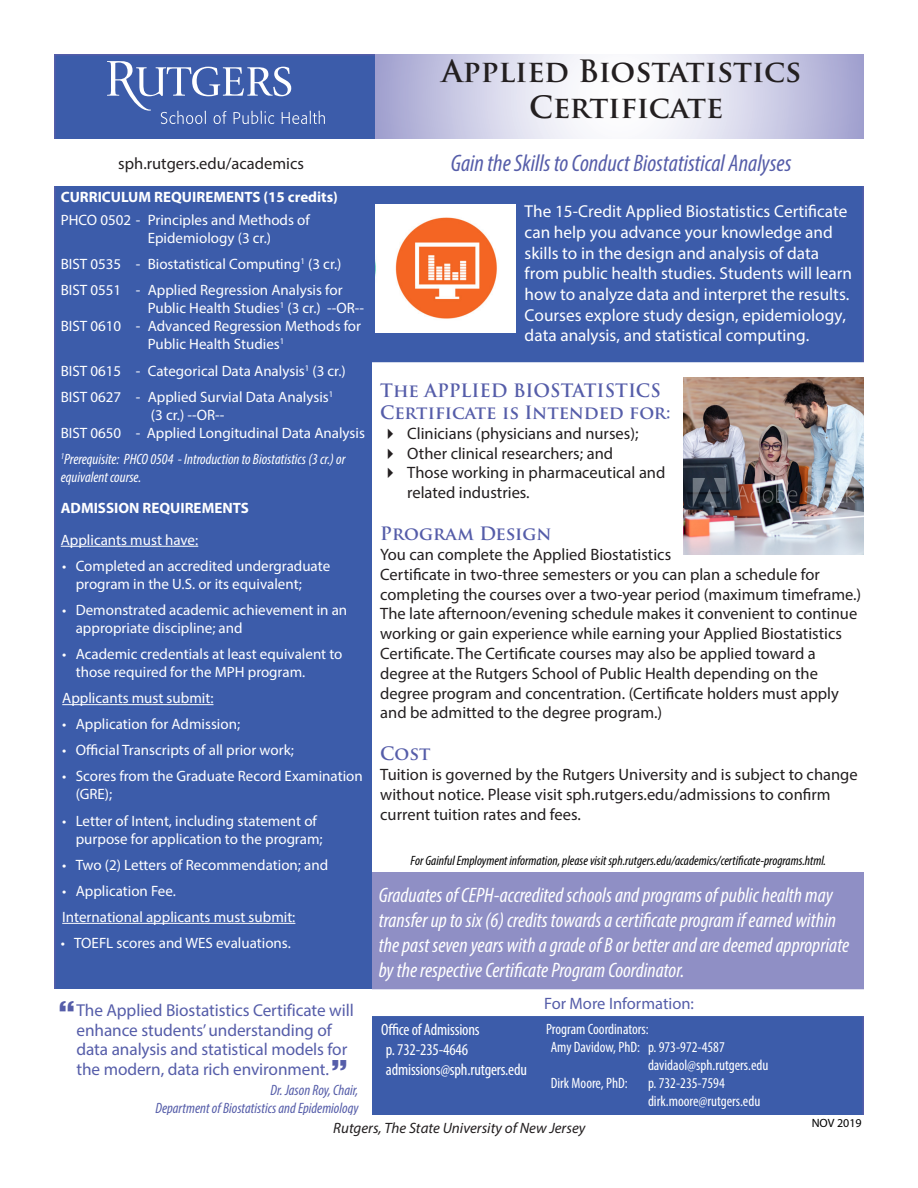
<style>
.page{position:relative;width:918px;height:1188px;background:#fff}
.page>*{position:absolute;margin:0;border:0;box-sizing:border-box;transform-origin:0 0}
.t1{font:700 30px "Trajan Pro";color:#231f20}
.t2{font:italic condensed 24px "Myriad Pro";color:#555da9}
.t3{font:italic condensed 21px/25.2px "Myriad Pro";color:#fff}
.t4{font:700 18px/21.6px "Trajan Pro";color:#555da9}
.t5{font:17.25px/20.7px "Myriad Pro";color:#fff}
.t6{font:17.25px/19.5px "Myriad Pro";letter-spacing:-.005em;color:#555da9}
.t7{font:16.5px/19.8px "Myriad Pro";color:#231f20}
.t8{font:condensed 16.5px "Myriad Pro";letter-spacing:-.01em;color:#fff}
.t9{font:16.5px "Myriad Pro";color:#555da9}
.t10{font:15px/18px "Myriad Pro";color:#fff}
.t11{font:condensed 15px "Myriad Pro";color:#fff}
.t12{font:italic condensed 15px/18px "Myriad Pro";color:#fff}
.t13{font:italic condensed 15px "Myriad Pro";color:#555da9}
.t14{font:700 15px "Myriad Pro";color:#fff}
.t15{font:italic 15px "Myriad Pro";color:#231f20}
.t16{font:italic condensed 13.5px "Myriad Pro";color:#000}
.t17{font:12px "Myriad Pro";color:#000}
</style>
<div class="page">
<div style="left:54px;top:54px;width:810px;height:1080px;background:#3c5caa;border:2px solid #555da9"></div>
<div style="left:47px;top:139px;width:328px;height:47px;background:#fff"></div>
<div style="left:373px;top:363px;width:490px;height:517px;background:#fff"></div>
<div style="left:372px;top:872px;width:492px;height:119px;background:#8f8fc5"></div>
<svg style="left:375px;top:54px;width:489px;height:85px;background:#d6d6ea"></svg>
<hr style="left:61px;top:546px;width:137px;height:1px;background:#fff">
<hr style="left:62px;top:704px;width:151px;height:1px;background:#fff">
<hr style="left:62px;top:923px;width:233px;height:1px;background:#fff">
<div style="left:375px;top:139px;width:492px;height:47px;background:#fff"></div>
<img style="left:376px;top:204px;width:140px;height:129px">
<div style="left:371px;top:990px;width:496px;height:25px;background:#fff"></div>
<div style="left:370px;top:989px;width:498px;height:27px;border:2px solid #fff"></div>
<div style="left:54px;top:989px;width:318px;height:142px;background:#fff"></div>
<svg style="left:107px;top:61px;width:218px;height:63px"></svg>
<div style="left:372px;top:848px;width:492px;height:23px;background:#fff"></div>
<div style="left:54px;top:1115px;width:811px;height:42px;background:#fff"></div>
<img style="left:684px;top:377px;width:180px;height:177px">
<p class="t7" style="left:118px;top:153px;width:187px">sph.rutgers.edu/academics</p>
<p class="t14" style="left:61px;top:187px;width:279px">CURRICULUM REQUIREMENTS (15 credits)</p>
<p class="t10" style="left:148px;top:211px;width:164px;text-indent:-87px">PHCO 0502 - Principles and Methods of<br>Epidemiology (3 cr.)</p>
<p class="t10" style="left:61px;top:255px;width:282px">BIST 0535 - Biostatistical Computing<sup>1</sup> (3 cr.)</p>
<p class="t10" style="left:148px;top:281px;width:218px;text-indent:-87px">BIST 0551 - Applied Regression Analysis for<br>Public Health Studies<sup>1</sup> (3 cr.) --OR--</p>
<p class="t10" style="left:148px;top:317px;width:215px;text-indent:-87px">BIST 0610 - Advanced Regression Methods for<br>Public Health Studies<sup>1</sup></p>
<p class="t10" style="left:61px;top:361px;width:287px">BIST 0615 - Categorical Data Analysis<sup>1</sup> (3 cr.)</p>
<p class="t10" style="left:151px;top:387px;width:184px;text-indent:-90px">BIST 0627 - Applied Survial Data Analysis<sup>1 </sup>(3 cr.) --OR--</p>
<p class="t10" style="left:61px;top:423px;width:306px">BIST 0650 - Applied Longitudinal Data Analysis</p>
<p class="t12" style="left:61px;top:450px;width:286px"><sup>1</sup>Prerequisite: PHCO 0504 - Introduction to Biostatistics (3 cr.) or equivalent course.</p>
<p class="t14" style="left:61px;top:498px;width:190px">ADMISSION REQUIREMENTS</p>
<p class="t10" style="left:61px;top:530px;width:139px">Applicants must have:</p>
<p class="t10" style="left:76px;top:557px;width:256px;text-indent:-14px">• Completed an accredited undergraduate program in the U.S. or its equivalent;</p>
<p class="t10" style="left:76px;top:601px;width:273px;text-indent:-14px">• Demonstrated academic achievement in an appropriate discipline; and</p>
<p class="t10" style="left:76px;top:645px;width:268px;text-indent:-14px">• Academic credentials at least equivalent to those required for the MPH program.</p>
<p class="t10" style="left:62px;top:689px;width:153px">Applicants must submit:</p>
<p class="t10" style="left:62px;top:715px;width:179px">• Application for Admission;</p>
<p class="t10" style="left:62px;top:741px;width:233px">• Official Transcripts of all prior work;</p>
<p class="t10" style="left:76px;top:767px;width:289px;text-indent:-14px">• Scores from the Graduate Record Examination (GRE);</p>
<p class="t10" style="left:76px;top:811px;width:248px;text-indent:-14px">• Letter of Intent, including statement of purpose for application to the program;</p>
<p class="t10" style="left:62px;top:855px;width:267px">• Two (2) Letters of Recommendation; and</p>
<p class="t10" style="left:62px;top:881px;width:115px">• Application Fee.</p>
<p class="t10" style="left:62px;top:908px;width:235px">International applicants must submit:</p>
<p class="t10" style="left:61px;top:934px;width:232px">• TOEFL scores and WES evaluations.</p>
<p class="t6" style="left:76px;top:1000px;width:279px">The Applied Biostatistics Certificate will enhance students’ understanding of data analysis and statistical models for the modern, data rich environment.</p>
<p class="t13" style="left:270px;top:1081px;width:90px">Dr. Jason Roy, Chair,</p>
<p class="t13" style="left:155px;top:1099px;width:205px">Department of Biostatistics and Epidemiology</p>
<p class="t1" style="left:442px;top:53px;width:361px">Applied Biostatistics</p>
<p class="t1" style="left:529px;top:89px;width:196px">Certificate</p>
<p class="t2" style="left:451px;top:149px;width:342px">Gain the Skills to Conduct Biostatistical Analyses</p>
<p class="t5" style="left:525px;top:201px;width:329px">The 15-Credit Applied Biostatistics Certificate can help you advance your knowledge and skills to in the design and analysis of data from public health studies. Students will learn how to analyze data and interpret the results.<br>Courses explore study design, epidemiology, data analysis, and statistical computing.</p>
<p class="t4" style="left:380px;top:380px;width:292px">The APPLIED BIOSTATISTICS<br>Certificate is Intended for:</p>
<p class="t7" style="left:407px;top:423px;width:233px">Clinicians (physicians and nurses);</p>
<p class="t7" style="left:407px;top:443px;width:207px">Other clinical researchers; and</p>
<p class="t7" style="left:407px;top:463px;width:260px">Those working in pharmaceutical and related industries.</p>
<p class="t4" style="left:380px;top:523px;width:173px">Program Design</p>
<p class="t7" style="left:380px;top:544px;width:483px">You can complete the Applied Biostatistics<br>Certificate in two-three semesters or you can plan a schedule for completing the courses over a two-year period (maximum timeframe.)<br>The late afternoon/evening schedule makes it convenient to continue working or gain experience while earning your Applied Biostatistics Certificate. The Certificate courses may also be applied toward a degree at the Rutgers School of Public Health depending on the degree program and concentration. (Certificate holders must apply and be admitted to the degree program.)</p>
<p class="t4" style="left:380px;top:743px;width:52px">Cost</p>
<p class="t7" style="left:380px;top:764px;width:479px">Tuition is governed by the Rutgers University and is subject to change without notice. Please visit sph.rutgers.edu/admissions to confirm current tuition rates and fees.</p>
<p class="t16" style="left:411px;top:852px;width:417px">For Gainful Employment information, please visit sph.rutgers.edu/academics/certificate-programs.html.</p>
<p class="t3" style="left:379px;top:882px;width:472px">Graduates of CEPH-accredited schools and programs of public health may transfer up to six (6) credits towards a certificate program if earned within the past seven years with a grade of B or better and are deemed appropriate by the respective Certificate Program Coordinator.</p>
<p class="t8" style="left:381px;top:1020px;width:100px">Office of Admissions</p>
<p class="t8" style="left:386px;top:1040px;width:84px">p. 732-235-4646</p>
<p class="t8" style="left:386px;top:1059px;width:143px">admissions@sph.rutgers.edu</p>
<p class="t9" style="left:544px;top:993px;width:151px">For More Information:</p>
<p class="t11" style="left:546px;top:1020px;width:104px">Program Coordinators:</p>
<p class="t11" style="left:551px;top:1038px;width:176px">Amy Davidow, PhD: p. 973-972-4587</p>
<p class="t11" style="left:648px;top:1056px;width:122px">davidaol@sph.rutgers.edu</p>
<p class="t11" style="left:551px;top:1074px;width:79px">Dirk Moore, PhD:</p>
<p class="t11" style="left:648px;top:1074px;width:78px">p. 732-235-7594</p>
<p class="t11" style="left:648px;top:1092px;width:114px">dirk.moore@rutgers.edu</p>
<p class="t15" style="left:333px;top:1119px;width:254px">Rutgers, The State University of New Jersey</p>
<p class="t17" style="left:812px;top:1116px;width:52px">NOV 2019</p>
</div>
